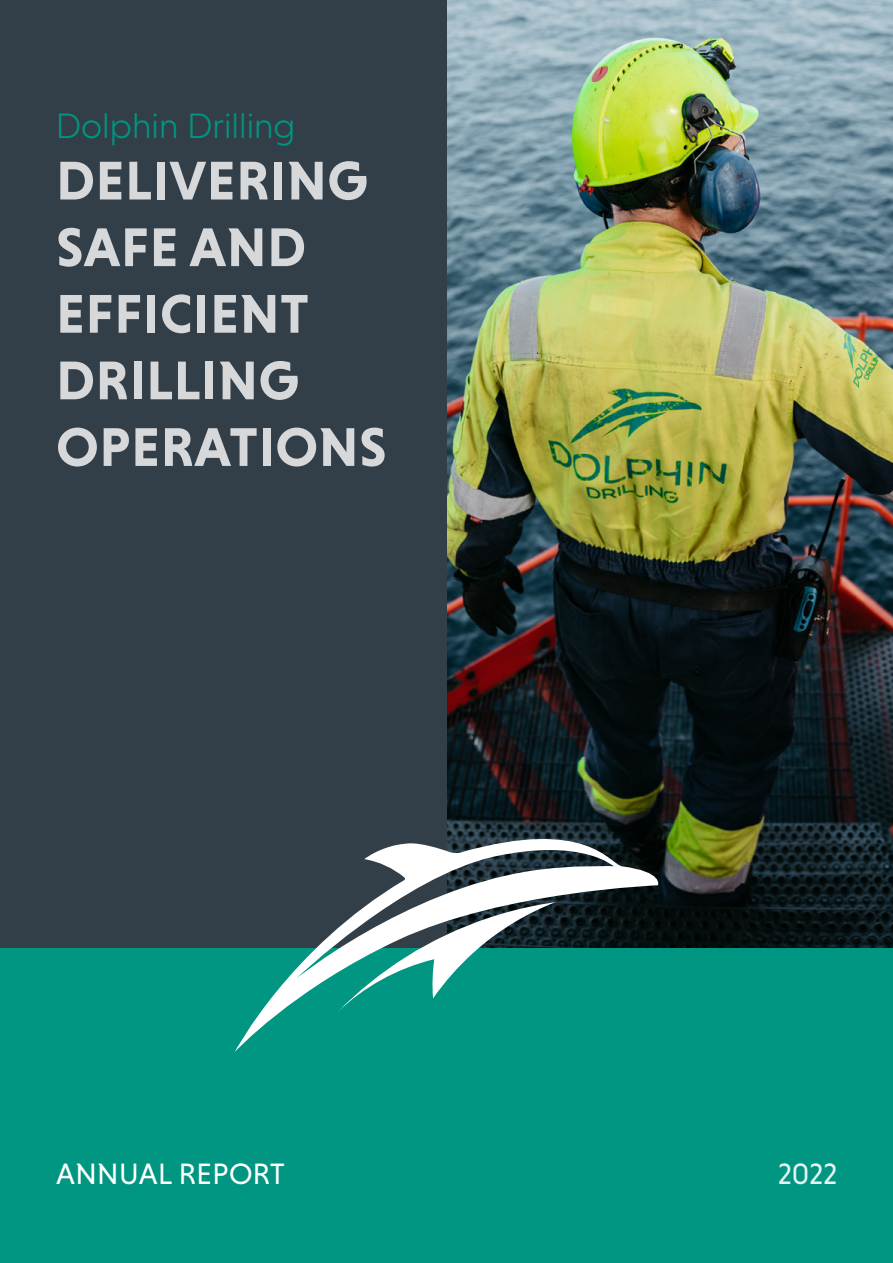
<style>
.page{position:relative;width:893px;height:1263px;background:#fff}
.page>*{position:absolute;margin:0;border:0;box-sizing:border-box;transform-origin:0 0}
.t1{font:700 55.5px/66.6px "Niveau Grotesk";letter-spacing:.015em;color:#d6d8da}
.t2{font:300 36px "Niveau Grotesk";color:#009681}
.t3{font:30px "Niveau Grotesk";letter-spacing:.015em;color:#fff}
.t4{font:30px "Niveau Grotesk";color:#e6f5f3}
</style>
<div class="page">
<div style="left:0;top:947px;width:893px;height:316px;background:#009681"></div>
<img style="left:446px;top:0;width:447px;height:947px">
<div style="left:0;top:0;width:446px;height:947px;background:#333f48"></div>
<svg style="left:235px;top:839px;width:429px;height:213px"></svg>
<p class="t2" style="left:56px;top:105px;width:241px">Dolphin Drilling</p>
<p class="t1" style="left:56px;top:147px;width:332px">DELIVERING<br>SAFE AND<br>EFFICIENT<br>DRILLING<br>OPERATIONS</p>
<p class="t3" style="left:56px;top:1157px;width:230px">ANNUAL REPORT</p>
<p class="t4" style="left:778px;top:1157px;width:61px">2022</p>
</div>
